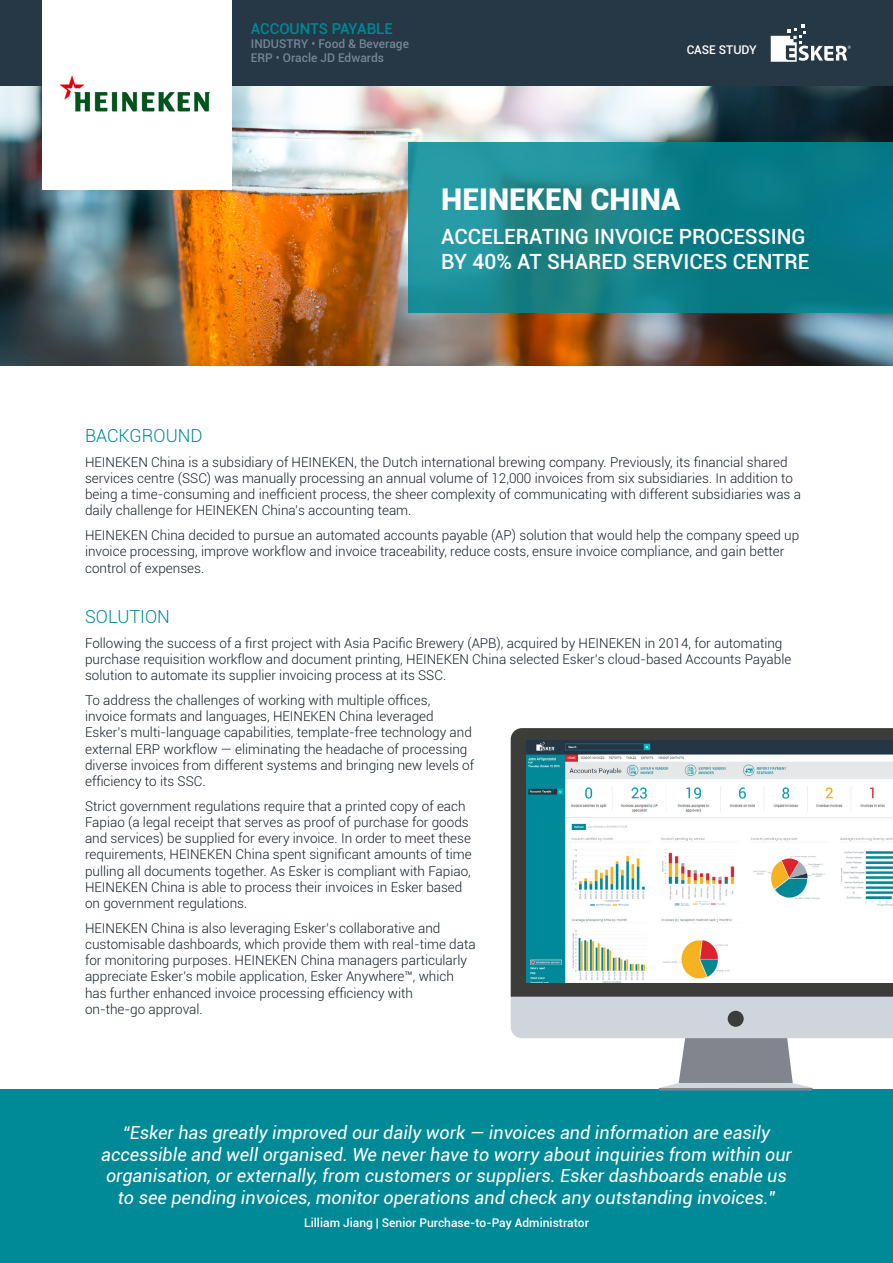
<style>
.page{position:relative;width:893px;height:1263px;background:#fff}
.page>*{position:absolute;margin:0;border:0;box-sizing:border-box;transform-origin:0 0}
.t1{font:900 30px "Roboto";color:#fff}
.t2{font:500 21px/25.2px "Roboto";color:#fff}
.t3{font:italic 18px/21.6px "Roboto";color:#fff;text-align:center}
.t4{font:300 18px "Roboto";color:#008996}
.t5{font:500 15px "Roboto";color:#008996}
.t6{font:300 13.5px/16.2px "Roboto";color:#151e28}
.t7{font:500 12px "Roboto";color:#fff}
.t8{font:500 12px/14.4px "Roboto";color:#778692}
.s1{font-weight:400}
</style>
<div class="page">
<img style="left:0;top:85px;width:893px;height:281px">
<svg style="left:408px;top:142px;width:485px;height:170px;background:#13838d"></svg>
<div style="left:0;top:1090px;width:893px;height:173px;background:#008996"></div>
<div style="left:0;top:0;width:893px;height:85px;background:#263746"></div>
<div style="left:43px;top:0;width:189px;height:189px;background:#fff"></div>
<img style="left:60px;top:75px;width:150px;height:37px">
<svg style="left:771px;top:24px;width:80px;height:38px"></svg>
<div style="left:511px;top:728px;width:382px;height:269px;background:#3c3c3b"></div>
<svg style="left:511px;top:997px;width:382px;height:93px"></svg>
<div style="left:728px;top:1011px;width:16px;height:16px;background:#3c3c3b;border-radius:50%"></div>
<img style="left:526px;top:740px;width:367px;height:243px">
<div style="left:527px;top:770px;width:38px;height:15px;background:#008998"></div>
<p class="t5" style="left:251px;top:18px;width:143px">ACCOUNTS PAYABLE</p>
<p class="t8" style="left:251px;top:36px;width:160px">INDUSTRY <span class="s1">•</span> Food &amp; Beverage<br>ERP <span class="s1">•</span> Oracle JD Edwards</p>
<p class="t7" style="left:687px;top:41px;width:72px">CASE STUDY</p>
<h1 class="t1" style="left:441px;top:178px;width:241px">HEINEKEN CHINA</h1>
<h2 class="t2" style="left:441px;top:223px;width:370px">ACCELERATING INVOICE PROCESSING<br>BY 40% AT SHARED SERVICES CENTRE</h2>
<h3 class="t4" style="left:85px;top:423px;width:119px">BACKGROUND</h3>
<p class="t6" style="left:85px;top:453px;width:717px">HEINEKEN China is a subsidiary of HEINEKEN, the Dutch international brewing company. Previously, its financial shared services centre (SSC) was manually processing an annual volume of 12,000 invoices from six subsidiaries. In addition to being a time-consuming and inefficient process, the sheer complexity of communicating with different subsidiaries was a daily challenge for HEINEKEN China’s accounting team.</p>
<p class="t6" style="left:85px;top:527px;width:716px">HEINEKEN China decided to pursue an automated accounts payable (AP) solution that would help the company speed up invoice processing, improve workflow and invoice traceability, reduce costs, ensure invoice compliance, and gain better control of expenses.</p>
<h3 class="t4" style="left:85px;top:604px;width:86px">SOLUTION</h3>
<p class="t6" style="left:85px;top:635px;width:708px">Following the success of a first project with Asia Pacific Brewery (APB), acquired by HEINEKEN in 2014, for automating purchase requisition workflow and document printing, HEINEKEN China selected Esker’s cloud-based Accounts Payable solution to automate its supplier invoicing process at its SSC.</p>
<p class="t6" style="left:85px;top:692px;width:391px">To address the challenges of working with multiple offices, invoice formats and languages, HEINEKEN China leveraged Esker’s multi-language capabilities, template-free technology and external ERP workflow — eliminating the headache of processing diverse invoices from different systems and bringing new levels of efficiency to its SSC.</p>
<p class="t6" style="left:85px;top:797px;width:388px">Strict government regulations require that a printed copy of each Fapiao (a legal receipt that serves as proof of purchase for goods and services) be supplied for every invoice. In order to meet these requirements, HEINEKEN China spent significant amounts of time pulling all documents together. As Esker is compliant with Fapiao, HEINEKEN China is able to process their invoices in Esker based on government regulations.</p>
<p class="t6" style="left:85px;top:919px;width:392px">HEINEKEN China is also leveraging Esker’s collaborative and customisable dashboards, which provide them with real-time data for monitoring purposes. HEINEKEN China managers particularly appreciate Esker’s mobile application, Esker Anywhere™, which has further enhanced invoice processing efficiency with on-the-go approval.</p>
<p class="t3" style="left:101px;top:1121px;width:692px">“Esker has greatly improved our daily work — invoices and information are easily accessible and well organised. We never have to worry about inquiries from within our organisation, or externally, from customers or suppliers. Esker dashboards enable us to see pending invoices, monitor operations and check any outstanding invoices."</p>
<p class="t7" style="left:304px;top:1214px;width:286px">Lilliam Jiang | Senior Purchase-to-Pay Administrator</p>
</div>
